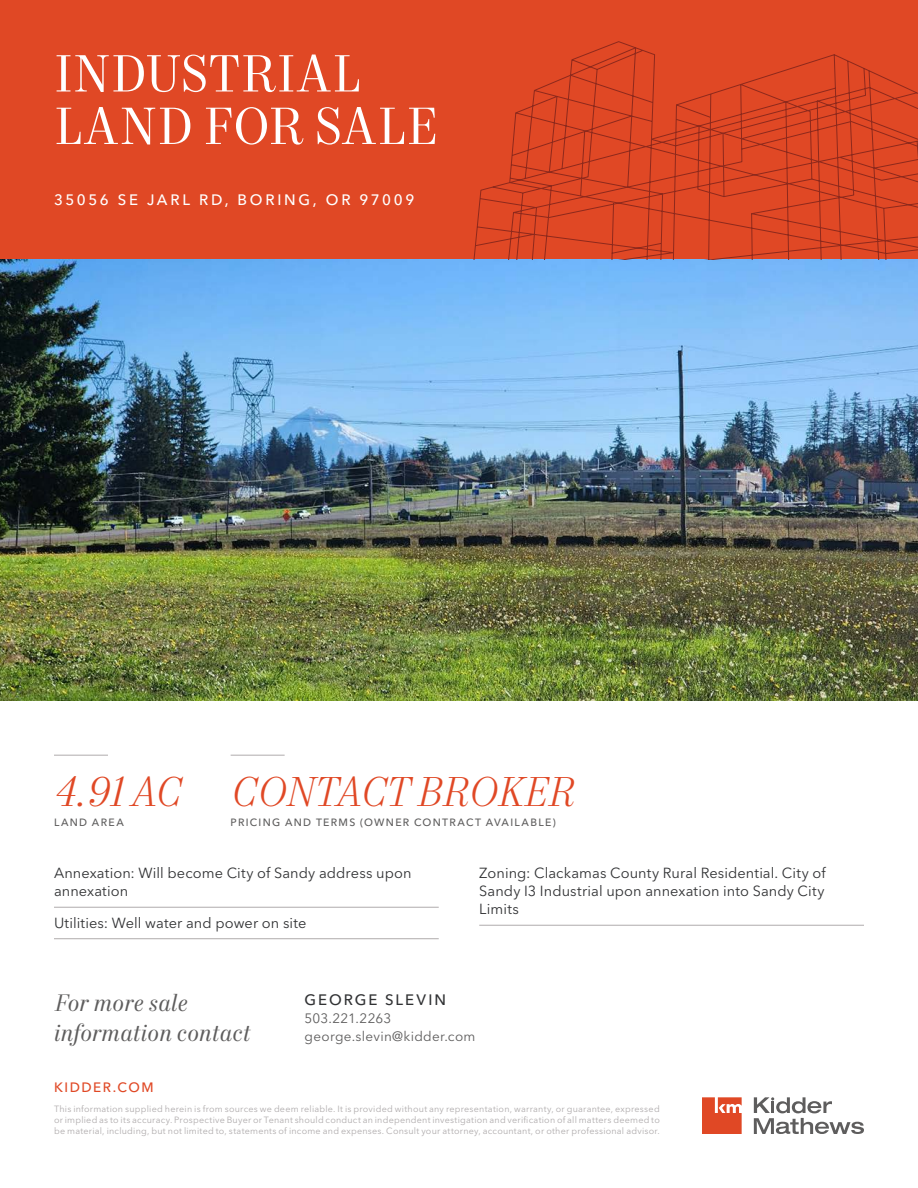
<style>
.page{position:relative;width:918px;height:1188px;background:#fff}
.page>*{position:absolute;margin:0;border:0;box-sizing:border-box;transform-origin:0 0}
.Headline_-_Level_1{font:52.5px/52.5px "Mort Modern 08";letter-spacing:.005em;color:#fff}
.Stat_Italic_-_Orange{font:italic 300 42px "Mort Modern 07";letter-spacing:-.015em;color:#e04825}
.Callout_Text_-_Itali{font:italic 24px/30px "Mort Modern 08";letter-spacing:.005em;color:#5e5d5d}
.Property_Address_-_A{font:500 15px "Avenir Next LT Pro";letter-spacing:.18em;color:#fff}
.Contact_Info_-_Ash_2{font:500 15px "Avenir Next LT Pro";letter-spacing:.135em;color:#313234}
.Factoids_-_Sterling{font:14.55px/18px "Avenir Next LT Pro";letter-spacing:.005em;color:#313234}
.Contact_Info_-_Ash_2-2{font:13.5px "Avenir Next LT Pro";letter-spacing:.02em;color:#5e5d5d}
.t1{font:500 13.5px "Avenir Next LT Pro";letter-spacing:.11em;color:#e04825}
.Stat_Label_-_Ash_202{font:500 10.5px "Avenir Next LT Pro";letter-spacing:.125em;color:#5e5d5d}
.t2{font:9px/10.8px "Avenir Next LT Pro";letter-spacing:.025em;color:#afabac;text-align:justify}
</style>
<div class="page">
<div style="left:0;top:0;width:918px;height:259px;background:#e04825"></div>
<img style="left:0;top:259px;width:918px;height:442px">
<svg style="left:473px;top:41px;width:445px;height:218px"></svg>
<hr style="left:54px;top:907px;width:385px;height:1px;background:#afabac">
<hr style="left:54px;top:938px;width:385px;height:1px;background:#afabac">
<hr style="left:479px;top:925px;width:385px;height:1px;background:#afabac">
<hr style="left:231px;top:755px;width:54px;height:1px;background:#afabac">
<hr style="left:54px;top:755px;width:54px;height:1px;background:#afabac">
<svg style="left:754px;top:1097px;width:110px;height:37px"></svg>
<svg style="left:702px;top:1097px;width:40px;height:37px"></svg>
<p class="Headline_-_Level_1" style="left:54px;top:50px;width:386px">INDUSTRIAL<br>LAND FOR SALE</p>
<p class="Property_Address_-_A" style="left:54px;top:191px;width:362px">35056 SE JARL RD, BORING, OR 97009</p>
<p class="Stat_Italic_-_Orange" style="left:54px;top:766px;width:128px">4.91 AC</p>
<p class="Stat_Label_-_Ash_202" style="left:54px;top:816px;width:71px">LAND AREA</p>
<p class="Stat_Italic_-_Orange" style="left:231px;top:766px;width:345px">CONTACT BROKER</p>
<p class="Stat_Label_-_Ash_202" style="left:231px;top:816px;width:327px">PRICING AND TERMS (OWNER CONTRACT AVAILABLE)</p>
<p class="Factoids_-_Sterling" style="left:54px;top:864px;width:359px">Annexation: Will become City of Sandy address upon annexation</p>
<p class="Factoids_-_Sterling" style="left:54px;top:914px;width:254px">Utilities: Well water and power on site</p>
<p class="Factoids_-_Sterling" style="left:479px;top:864px;width:348px;text-align:justify">Zoning: Clackamas County Rural Residential. City of Sandy I3 Industrial upon annexation into Sandy City Limits</p>
<p class="Callout_Text_-_Itali" style="left:54px;top:989px;width:198px">For more sale information contact</p>
<p class="Contact_Info_-_Ash_2" style="left:305px;top:991px;width:143px">GEORGE SLEVIN</p>
<p class="Contact_Info_-_Ash_2-2" style="left:305px;top:1011px;width:88px">503.221.2263</p>
<p class="Contact_Info_-_Ash_2-2" style="left:305px;top:1029px;width:172px">george.slevin@kidder.com</p>
<h3 class="t1" style="left:54px;top:1079px;width:101px">KIDDER.COM</h3>
<p class="t2" style="left:54px;top:1104px;width:607px">This information supplied herein is from sources we deem reliable. It is provided without any representation, warranty, or guarantee, expressed or implied as to its accuracy. Prospective Buyer or Tenant should conduct an independent investigation and verification of all matters deemed to be material, including, but not limited to, statements of income and expenses. Consult your attorney, accountant, or other professional advisor.</p>
</div>
